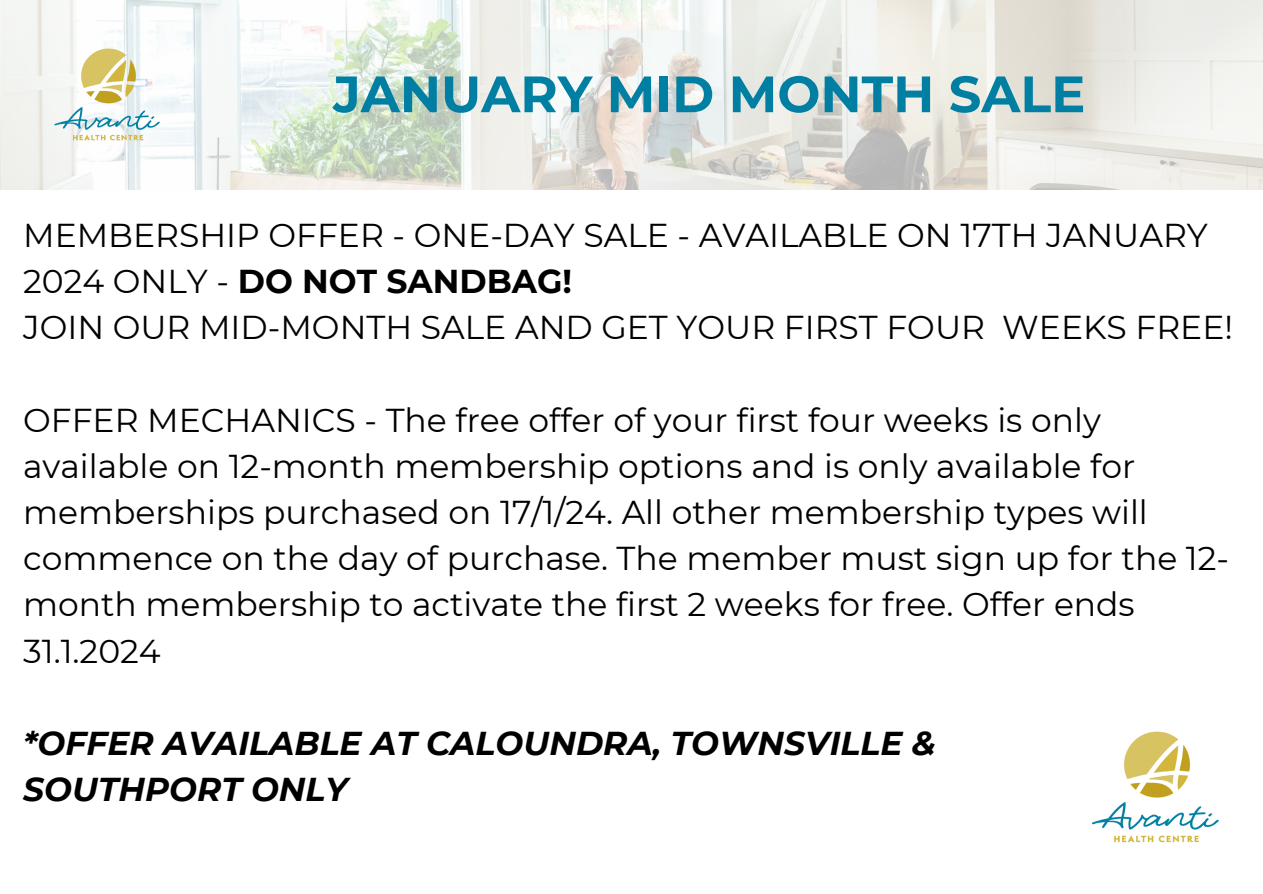
<style>
.page{position:relative;width:1263px;height:894px;background:#fff}
.page>*{position:absolute;margin:0;border:0;box-sizing:border-box;transform-origin:0 0}
.t1{font:700 51px "Montserrat";color:#007fa3}
.t2{font:33px/46.2px "Montserrat";color:#000}
.t3{font:italic 700 33px "Montserrat";color:#000}
.s1{font-weight:700}
</style>
<div class="page">
<img style="left:0;top:0;width:1263px;height:189px">
<img style="left:23px;top:10px;width:170px;height:170px">
<img style="left:1091px;top:731px;width:128px;height:112px">
<p class="t1" style="left:333px;top:63px;width:754px">JANUARY MID MONTH SALE</p>
<p class="t2" style="left:23px;top:212px;width:1186px">MEMBERSHIP OFFER - ONE-DAY SALE - AVAILABLE ON 17TH JANUARY<br>2024 ONLY - <span class="s1">DO NOT SANDBAG!</span></p>
<p class="t2" style="left:23px;top:304px;width:1211px">JOIN OUR MID-MONTH SALE AND GET YOUR FIRST FOUR WEEKS FREE!</p>
<p class="t2" style="left:23px;top:396px;width:1207px">OFFER MECHANICS - The free offer of your first four weeks is only available on 12-month membership options and is only available for memberships purchased on 17/1/24. All other membership types will commence on the day of purchase. The member must sign up for the 12- month membership to activate the first 2 weeks for free. Offer ends 31.1.2024</p>
<p class="t3" style="left:23px;top:722px;width:914px">*OFFER AVAILABLE AT CALOUNDRA, TOWNSVILLE &amp;</p>
<p class="t3" style="left:23px;top:768px;width:326px">SOUTHPORT ONLY</p>
</div>
